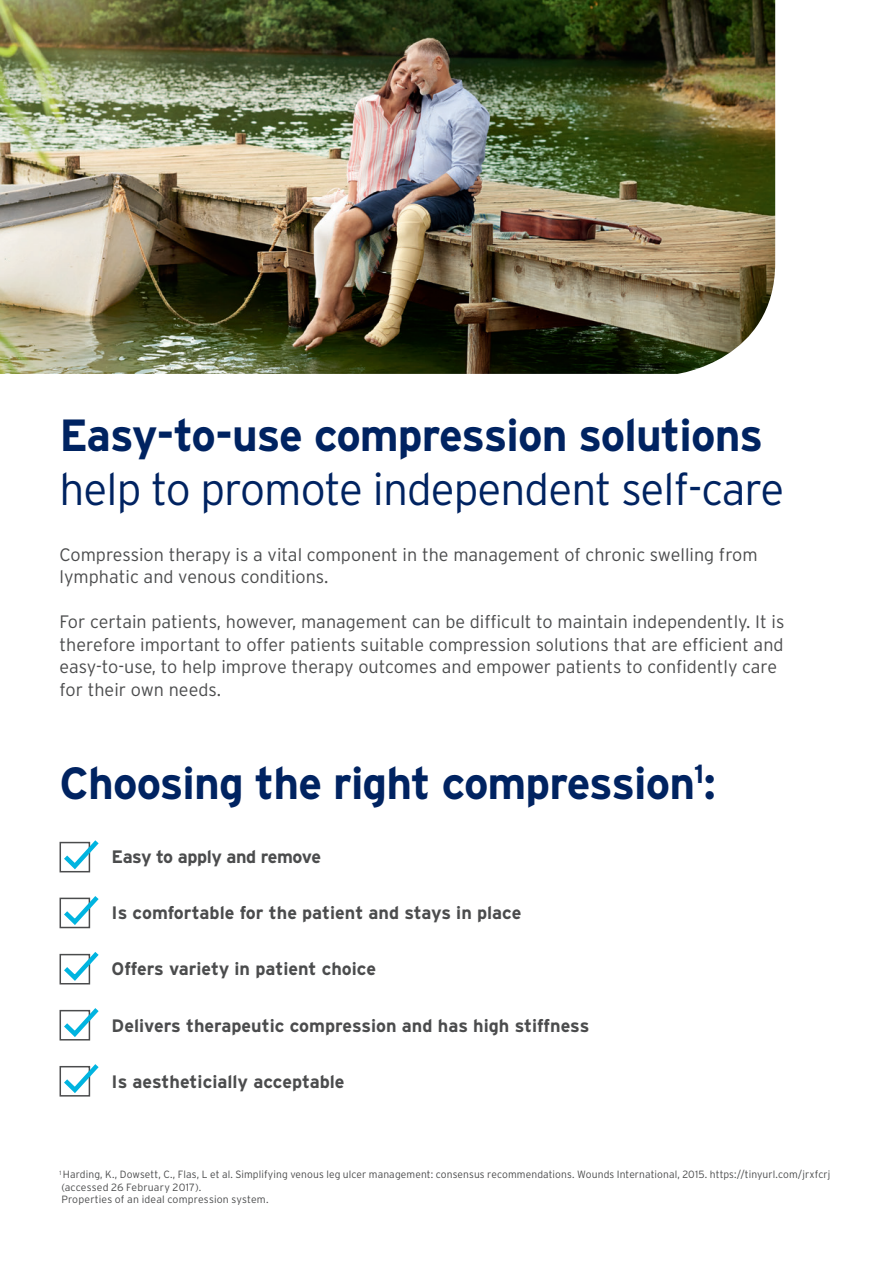
<style>
.page{position:relative;width:893px;height:1263px;background:#fff}
.page>*{position:absolute;margin:0;border:0;box-sizing:border-box;transform-origin:0 0}
.t1{font:300 45px/54px "Interstate";letter-spacing:-.02em;color:#002361}
.t2{font:700 45px "Interstate";letter-spacing:-.02em;color:#002361}
.t3{font:300 18px/22.5px "Interstate";color:#4b4c4d}
.t4{font:700 18px "Interstate";color:#4b4c4d}
.t5{font:700 18px "Interstate";letter-spacing:-.02em;color:#4b4c4d}
.t6{font:300 10.5px/12.6px "Interstate";letter-spacing:.01em;color:#4b4c4d}
.s1{font-weight:700}
</style>
<div class="page">
<img style="left:0;top:0;width:775px;height:374px">
<svg style="left:59px;top:840px;width:40px;height:32px"></svg>
<svg style="left:59px;top:896px;width:40px;height:32px"></svg>
<svg style="left:59px;top:1064px;width:40px;height:32px"></svg>
<svg style="left:59px;top:952px;width:40px;height:32px"></svg>
<svg style="left:59px;top:1008px;width:40px;height:32px"></svg>
<p class="t1" style="left:60px;top:408px;width:726px"><span class="s1">Easy-to-use compression solutions </span>help to promote independent self-care</p>
<p class="t3" style="left:60px;top:543px;width:700px">Compression therapy is a vital component in the management of chronic swelling from lymphatic and venous conditions.</p>
<p class="t3" style="left:60px;top:611px;width:726px">For certain patients, however, management can be difficult to maintain independently. It is therefore important to offer patients suitable compression solutions that are efficient and easy-to-use, to help improve therapy outcomes and empower patients to confidently care for their own needs.</p>
<p class="t2" style="left:60px;top:758px;width:658px">Choosing the right compression<sup>1</sup>:</p>
<p class="t5" style="left:112px;top:847px;width:211px">Easy to apply and remove</p>
<p class="t4" style="left:112px;top:903px;width:411px">Is comfortable for the patient and stays in place</p>
<p class="t4" style="left:112px;top:959px;width:266px">Offers variety in patient choice</p>
<p class="t4" style="left:112px;top:1015px;width:479px">Delivers therapeutic compression and has high stiffness</p>
<p class="t4" style="left:112px;top:1071px;width:234px">Is aestheticially acceptable</p>
<p class="t6" style="left:60px;top:1168px;width:772px"><sup>1</sup> Harding, K., Dowsett, C., Flas, L et al. Simplifying venous leg ulcer management: consensus recommendations. Wounds International, 2015. https://tinyurl.com/jrxfcrj (accessed 26 February 2017).<br>Properties of an ideal compression system.</p>
</div>
